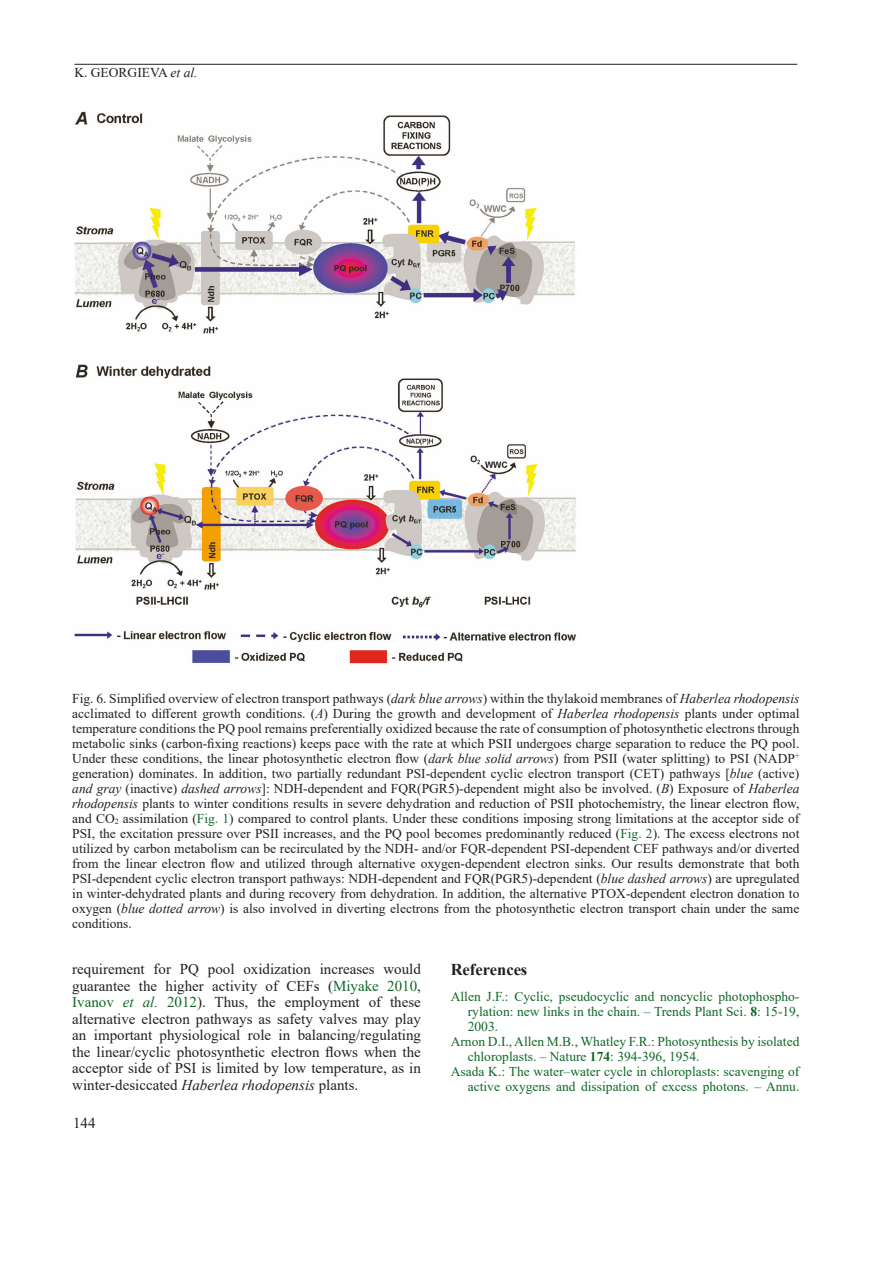
<style>
.page{position:relative;width:893px;height:1263px;background:#fff}
.page>*{position:absolute;margin:0;border:0;box-sizing:border-box;transform-origin:0 0}
.Nadpis_odstavce{font:700 16.5px "Times New Roman";color:#231f20}
.Text_odstavce{font:15px/16.5px "Times New Roman";color:#231f20;text-align:justify}
.Received_atd{font:13.5px/15px "Times New Roman";color:#231f20;text-align:justify}
.Reference{font:13.5px/15px "Times New Roman";color:#106827;text-align:justify}
.s1{font-style:italic}
.s2{font-style:italic;color:#201f1e}
.s3{color:#106827}
.s4{font-style:italic;color:#106827}
.s5{font-weight:700}
</style>
<div class="page">
<hr style="left:74px;top:64px;width:723px;height:1px;background:#231f20">
<img style="left:74px;top:111px;width:503px;height:553px">
<p class="Received_atd" style="left:74px;top:65px;width:125px">K. GEORGIEVA <span class="s1">et al.</span></p>
<p class="Received_atd" style="left:72px;top:690px;width:729px">Fig. 6. Simplified overview of electron transport pathways (<span class="s1">dark blue arrows</span>) within the thylakoid membranes of <span class="s2">Haberlea rhodopensis </span>acclimated to different growth conditions. (<span class="s1">A</span>) During the growth and development of <span class="s2">Haberlea rhodopensis</span> plants under optimal temperature conditions the PQ pool remains preferentially oxidized because the rate of consumption of photosynthetic electrons through metabolic sinks (carbon-fixing reactions) keeps pace with the rate at which PSII undergoes charge separation to reduce the PQ pool.<br>Under these conditions, the linear photosynthetic electron flow (<span class="s1">dark blue solid arrows</span>) from PSII (water splitting) to PSI (NADP<sup>+ </sup>generation) dominates. In addition, two partially redundant PSI-dependent cyclic electron transport (CET) pathways [<span class="s1">blue</span> (active) <span class="s1">and gray</span> (inactive) <span class="s1">dashed arrows</span>]: NDH-dependent and FQR(PGR5)-dependent might also be involved. (<span class="s1">B</span>) Exposure of <span class="s2">Haberlea rhodopensis</span> plants to winter conditions results in severe dehydration and reduction of PSII photochemistry, the linear electron flow, and CO<sub>2</sub> assimilation (<span class="s3">Fig. 1</span>) compared to control plants. Under these conditions imposing strong limitations at the acceptor side of PSI, the excitation pressure over PSII increases, and the PQ pool becomes predominantly reduced (<span class="s3">Fig. 2</span>). The excess electrons not utilized by carbon metabolism can be recirculated by the NDH- and/or FQR-dependent PSI-dependent CEF pathways and/or diverted from the linear electron flow and utilized through alternative oxygen-dependent electron sinks. Our results demonstrate that both PSI-dependent cyclic electron transport pathways: NDH-dependent and FQR(PGR5)-dependent (<span class="s1">blue dashed arrows</span>) are upregulated in winter-dehydrated plants and during recovery from dehydration. In addition, the alternative PTOX-dependent electron donation to oxygen (<span class="s1">blue dotted arrow</span>) is also involved in diverting electrons from the photosynthetic electron transport chain under the same conditions.</p>
<p class="Text_odstavce" style="left:72px;top:961px;width:350px">requirement for PQ pool oxidization increases would guarantee the higher activity of CEFs (<span class="s3">Miyake 2010</span>, <span class="s3">Ivanov</span> <span class="s4">et al.</span> <span class="s3">2012</span>). Thus, the employment of these alternative electron pathways as safety valves may play an important physiological role in balancing/regulating the linear/cyclic photosynthetic electron flows when the acceptor side of PSI is limited by low temperature, as in winter-desiccated <span class="s1">Haberlea rhodopensis</span> plants.</p>
<p class="Nadpis_odstavce" style="left:451px;top:958px;width:78px">References</p>
<p class="Reference" style="left:468px;top:988px;width:333px;text-indent:-17px">Allen J.F.: Cyclic, pseudocyclic and noncyclic photophospho&shy;rylation: new links in the chain. – Trends Plant Sci. <span class="s5">8</span>: 15-19, 2003.</p>
<p class="Reference" style="left:468px;top:1033px;width:333px;text-indent:-17px">Arnon D.I., Allen M.B., Whatley F.R.: Photosynthesis by isolated chloroplasts. – Nature <span class="s5">174</span>: 394-396, 1954.</p>
<p class="Reference" style="left:451px;top:1063px;width:350px;text-align:right">Asada K.: The water–water cycle in chloroplasts: scavenging of active oxygens and dissipation of excess photons. – Annu.</p>
<p class="Text_odstavce" style="left:73px;top:1114px;width:24px">144</p>
</div>
